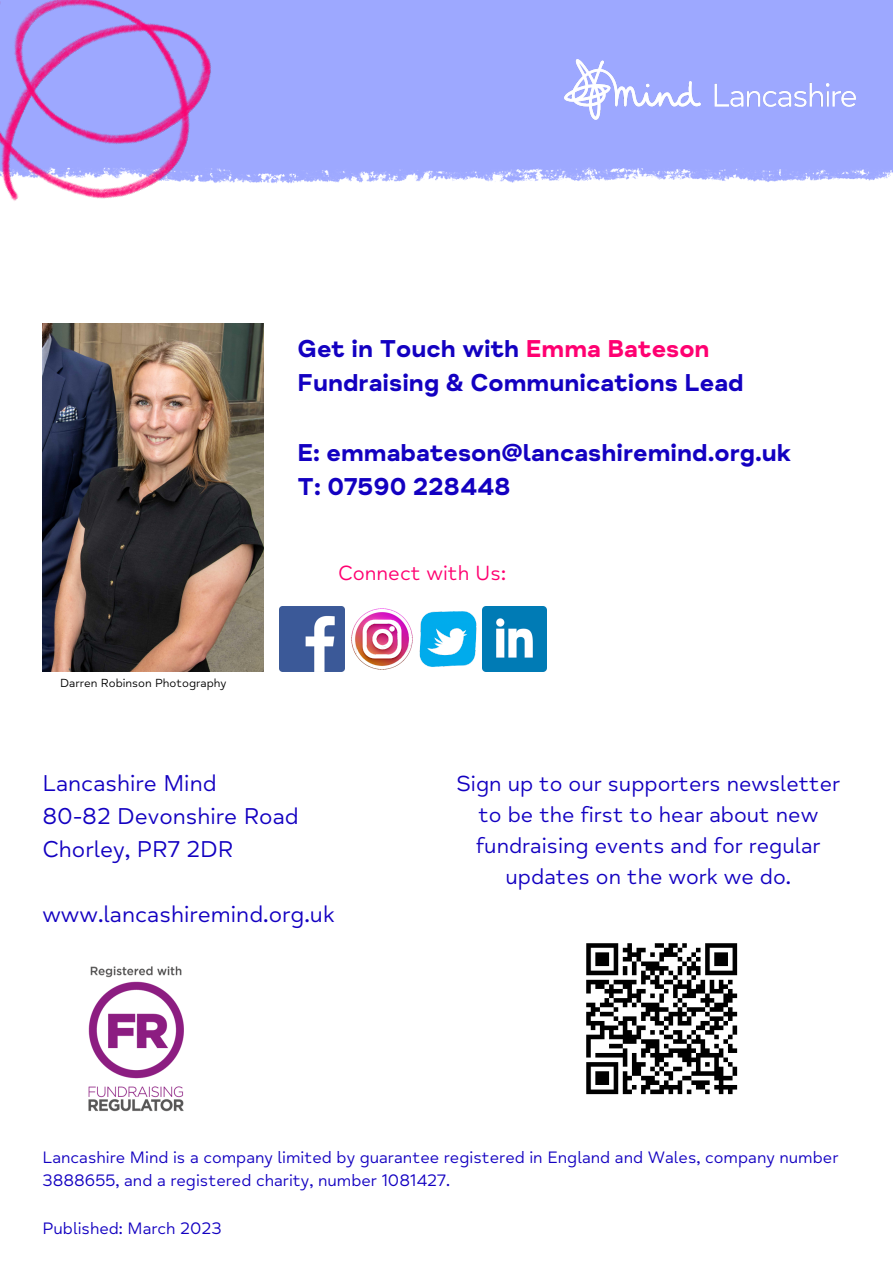
<style>
.page{position:relative;width:893px;height:1263px;background:#fff}
.page>*{position:absolute;margin:0;border:0;box-sizing:border-box;transform-origin:0 0}
.t1{font:700 24.97px/34.7px "Mind Meridian";color:#1300c1}
.t2{font:23.4px/32.6px "Mind Meridian";color:#1300c1}
.t3{font:22.27px/31px "Mind Meridian";color:#1300c1;text-align:center}
.t4{font:21px "Mind Meridian";color:#ff0071}
.t5{font:16.95px/23.6px "Mind Meridian";color:#1300c1}
.t6{font:12px "Mind Meridian";color:#000}
.s1{color:#ff0071}
</style>
<div class="page">
<img style="left:88px;top:966px;width:96px;height:146px">
<img style="left:42px;top:323px;width:222px;height:348px">
<img style="left:351px;top:608px;width:62px;height:62px">
<img style="left:280px;top:607px;width:65px;height:64px">
<img style="left:419px;top:611px;width:58px;height:56px">
<img style="left:482px;top:607px;width:65px;height:64px">
<div style="left:285px;top:0;width:608px;height:183px;background:#9da8ff"></div>
<img style="left:564px;top:60px;width:291px;height:59px">
<img style="left:0;top:0;width:285px;height:201px">
<img style="left:586px;top:943px;width:152px;height:152px">
<h1 class="t1" style="left:297px;top:332px;width:448px">Get in Touch with <span class="s1">Emma Bateson<br></span>Fundraising &amp; Communications Lead</h1>
<h1 class="t1" style="left:297px;top:435px;width:495px">E: emmabateson@lancashiremind.org.uk<br>T: 07590 228448</h1>
<p class="t6" style="left:60px;top:676px;width:168px">Darren Robinson Photography</p>
<h2 class="t2" style="left:42px;top:768px;width:258px">Lancashire Mind<br>80-82 Devonshire Road<br>Chorley, PR7 2DR</h2>
<p class="t4" style="left:338px;top:560px;width:169px">Connect with Us:</p>
<h3 class="t3" style="left:456px;top:768px;width:385px">Sign up to our supporters newsletter to be the first to hear about new fundraising events and for regular updates on the work we do.</h3>
<h2 class="t2" style="left:42px;top:898px;width:293px">www.lancashiremind.org.uk</h2>
<p class="t5" style="left:42px;top:1145px;width:797px">Lancashire Mind is a company limited by guarantee registered in England and Wales, company number<br>3888655, and a registered charity, number 1081427.</p>
<p class="t5" style="left:42px;top:1216px;width:181px">Published: March 2023</p>
</div>
